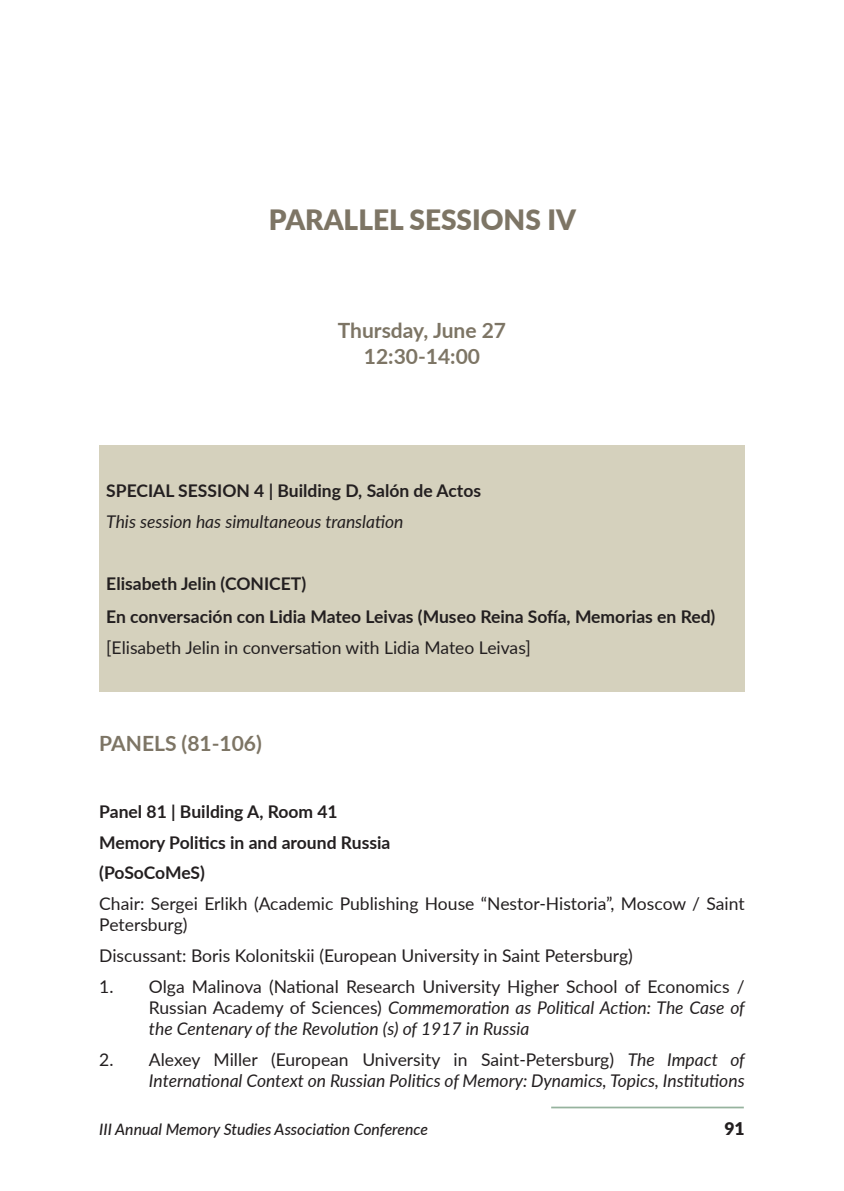
<style>
.page{position:relative;width:844px;height:1191px;background:#fff}
.page>*{position:absolute;margin:0;border:0;box-sizing:border-box;transform-origin:0 0}
.t1{font:900 28px "Lato";color:#7d7565}
.t2{font:700 21px/25.2px "Lato";color:#7d7565;text-align:center}
.t3{font:17.5px/21px "Lato";color:#231f20}
.t4{font:700 17.5px/31px "Lato";color:#231f20}
.t5{font:italic 17.5px/21px "Lato";color:#231f20;text-align:right}
.t6{font:900 17.5px "Lato";color:#231f20}
.t7{font:italic 500 15.75px "Lato";color:#231f20}
.s1{font-style:italic}
.s2{font-style:normal}
</style>
<div class="page">
<hr style="left:551px;top:1106px;width:192px;height:2px;background:#96b39e">
<div style="left:99px;top:445px;width:645px;height:246px;background:#d5d1bd"></div>
<h1 class="t1" style="left:269px;top:198px;width:308px">PARALLEL SESSIONS IV</h1>
<p class="t2" style="left:338px;top:317px;width:170px">Thursday, June 27<br>12:30-14:00</p>
<p class="t4" style="left:106px;top:474px;width:376px">SPECIAL SESSION 4 | Building D, Salón de Actos</p>
<p class="t5" style="left:106px;top:510px;width:299px">This session has simultaneous translation</p>
<p class="t4" style="left:106px;top:566px;width:610px;line-height:33.1px">Elisabeth Jelin (CONICET)<br>En conversación con Lidia Mateo Leivas (Museo Reina Sofía, Memorias en Red)</p>
<p class="t3" style="left:106px;top:636px;width:426px">[Elisabeth Jelin in conversation with Lidia Mateo Leivas]</p>
<p class="t2" style="left:99px;top:729px;width:164px">PANELS (81-106)</p>
<p class="t4" style="left:99px;top:795px;width:292px">Panel 81 | Building A, Room 41<br>Memory Politics in and around Russia (PoSoCoMeS)</p>
<p class="t3" style="left:99px;top:892px;width:646px">Chair: Sergei Erlikh (Academic Publishing House “Nestor-Historia”, Moscow / Saint<br>Petersburg)</p>
<p class="t3" style="left:99px;top:944px;width:535px">Discussant: Boris Kolonitskii (European University in Saint Petersburg)</p>
<p class="t3" style="left:149px;top:975px;width:597px;text-align:justify;text-indent:-50px">1. Olga Malinova (National Research University Higher School of Economics / Russian Academy of Sciences) <span class="s1">Commemoration as Political Action: The Case of the Centenary of the Revolution (s) of 1917 in Russia</span></p>
<p class="t5" style="left:99px;top:1048px;width:647px"><span class="s2">2. Alexey Miller (European University in Saint-Petersburg)</span> The Impact of<br>International Context on Russian Politics of Memory: Dynamics, Topics, Institutions</p>
<p class="t7" style="left:99px;top:1117px;width:330px">III Annual Memory Studies Association Conference</p>
<p class="t6" style="left:724px;top:1115px;width:22px">91</p>
</div>
